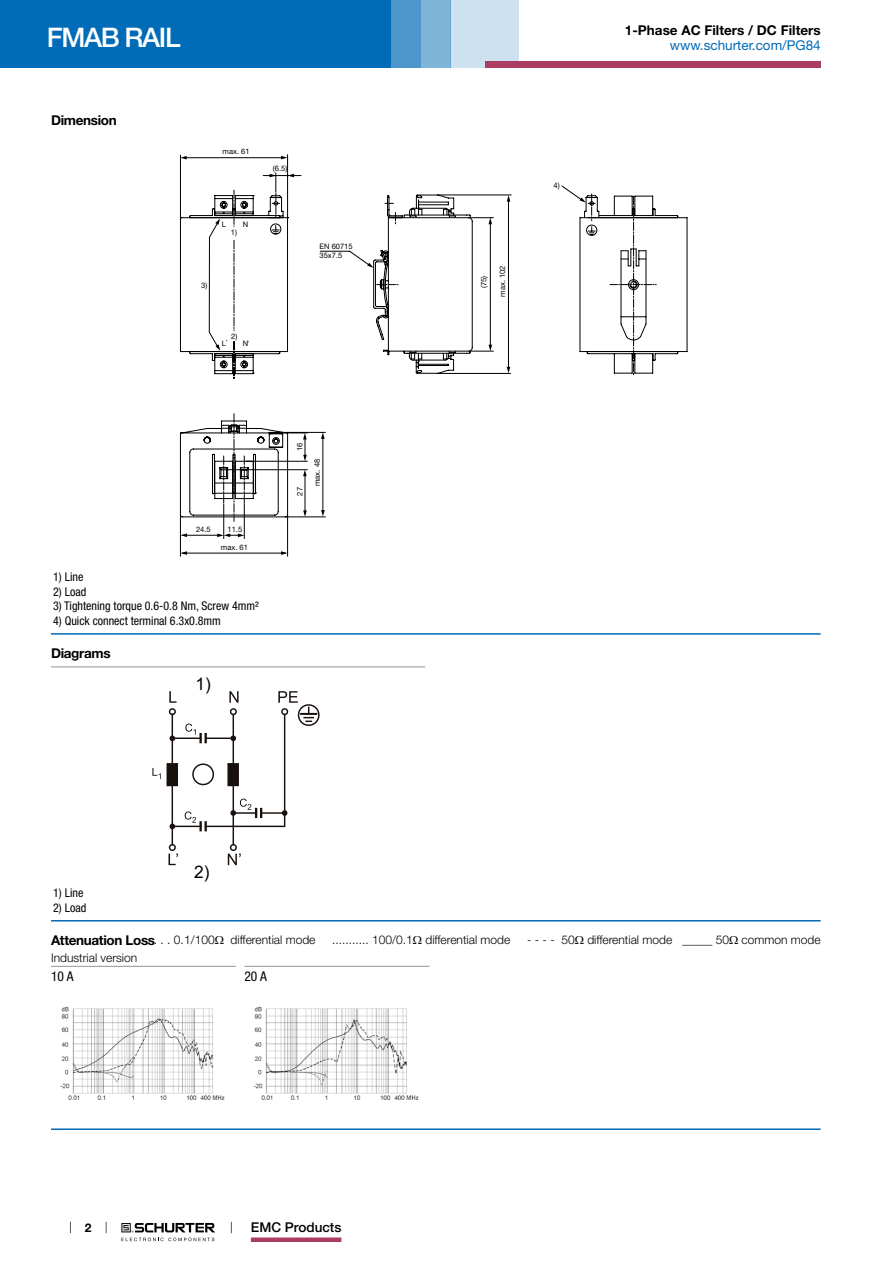
<style>
.page{position:relative;width:893px;height:1263px;background:#fff}
.page>*{position:absolute;margin:0;border:0;box-sizing:border-box;transform-origin:0 0}
.t1{font:500 27px "Helvetica Neue LT";letter-spacing:-.05em;color:#fff}
.t2{font:17.25px "Arial";color:#000}
.t3{font:700 13.5px "Helvetica Neue LT";color:#000}
.t4{font:13.5px "Helvetica Neue LT";color:#006bb6}
.t5{font:700 13.5px "Helvetica Neue LT";letter-spacing:-.025em;color:#000}
.t6{font:500 13.5px "Helvetica Neue LT";color:#000}
.t7{font:condensed 13.5px "Helvetica Neue LT";color:#000}
.t8{font:300 12px "Helvetica Neue LT";color:#000}
.t9{font:condensed 12px "Helvetica Neue LT";color:#000}
.t10{font:700 12px "Helvetica Neue LT";color:#000}
.t11{font:7.5px/9px "Helvetica Neue LT";color:#000}
.s1{font-family:"Myriad Pro"}
.s2{font-weight:700;font-size:13.5px}
.s3{font-family:"Arial Unicode MS";font-weight:400}
</style>
<div class="page">
<svg style="left:70px;top:1221px;width:1px;height:12px"></svg>
<svg style="left:121px;top:1223px;width:94px;height:18px"></svg>
<div style="left:0;top:0;width:391px;height:68px;background:#006bb6"></div>
<div style="left:421px;top:0;width:30px;height:68px;background:#80b5da"></div>
<div style="left:391px;top:0;width:30px;height:68px;background:#4d97cc"></div>
<div style="left:451px;top:0;width:68px;height:68px;background:#cde1f0"></div>
<div style="left:485px;top:62px;width:336px;height:6px;background:#aa3d61"></div>
<div style="left:251px;top:1237px;width:90px;height:5px;background:#aa3d61"></div>
<svg style="left:180px;top:195px;width:146px;height:323px"></svg>
<hr style="left:263px;top:175px;width:38px;height:1px;background:#000">
<hr style="left:187px;top:157px;width:97px;height:1px;background:#000">
<hr style="left:287px;top:155px;width:1px;height:63px;background:#000">
<hr style="left:180px;top:155px;width:1px;height:63px;background:#000">
<hr style="left:437px;top:373px;width:74px;height:1px;background:#000">
<hr style="left:508px;top:200px;width:1px;height:169px;background:#000">
<hr style="left:437px;top:195px;width:74px;height:1px;background:#000">
<svg style="left:226px;top:195px;width:77px;height:322px"></svg>
<svg style="left:270px;top:173px;width:10px;height:44px"></svg>
<svg style="left:281px;top:156px;width:6px;height:3px"></svg>
<svg style="left:181px;top:156px;width:6px;height:3px"></svg>
<svg style="left:507px;top:367px;width:3px;height:6px"></svg>
<svg style="left:507px;top:195px;width:3px;height:7px"></svg>
<svg style="left:303px;top:194px;width:190px;height:323px"></svg>
<svg style="left:209px;top:212px;width:15px;height:145px"></svg>
<svg style="left:180px;top:414px;width:108px;height:142px"></svg>
<svg style="left:562px;top:186px;width:117px;height:189px"></svg>
<hr style="left:51px;top:633px;width:770px;height:2px;background:#006bb6">
<hr style="left:51px;top:666px;width:374px;height:1px;background:#939598">
<svg style="left:167px;top:691px;width:153px;height:174px"></svg>
<svg style="left:152px;top:768px;width:9px;height:11px"></svg>
<hr style="left:51px;top:920px;width:770px;height:1px;background:#006bb6">
<hr style="left:51px;top:966px;width:185px;height:1px;background:#939598">
<img style="left:60px;top:1006px;width:165px;height:94px">
<hr style="left:244px;top:966px;width:185px;height:1px;background:#939598">
<img style="left:253px;top:1006px;width:166px;height:94px">
<hr style="left:51px;top:1128px;width:770px;height:2px;background:#006bb6">
<h1 class="t1" style="left:47px;top:21px;width:135px">FMAB RAIL</h1>
<p class="t5" style="left:51px;top:112px;width:67px">Dimension</p>
<p class="t11" style="left:223px;top:147px;width:29px">max. 61</p>
<p class="t11" style="left:222px;top:220px;width:6px">L</p>
<p class="t11" style="left:243px;top:220px;width:7px">N</p>
<p class="t11" style="left:231px;top:227px;width:8px">1)</p>
<p class="t11" style="left:201px;top:280px;width:8px">3)</p>
<p class="t11" style="left:231px;top:331px;width:8px">2)</p>
<p class="t11" style="left:222px;top:338px;width:7px">L<span class="s1">'</span></p>
<p class="t11" style="left:243px;top:338px;width:8px">N<span class="s1">'</span></p>
<p class="t11" style="left:273px;top:163px;width:16px">(6.5)</p>
<p class="t11" style="left:319px;top:242px;width:35px">EN 60715<br>35x7.5</p>
<p class="t11" style="left:196px;top:525px;width:16px">24.5</p>
<p class="t11" style="left:227px;top:525px;width:16px">11.5</p>
<p class="t11" style="left:221px;top:543px;width:29px">max. 61</p>
<p class="t9" style="left:53px;top:570px;width:32px">1) Line</p>
<p class="t9" style="left:53px;top:585px;width:35px">2) Load</p>
<p class="t9" style="left:53px;top:599px;width:207px">3) Tightening torque 0.6-0.8 Nm, Screw 4mm²</p>
<p class="t9" style="left:53px;top:613px;width:169px">4) Quick connect terminal 6.3x0.8mm</p>
<p class="t5" style="left:51px;top:645px;width:61px">Diagrams</p>
<h2 class="t2" style="left:196px;top:672px;width:17px">1)</h2>
<p class="t11" style="left:295px;top:451px;width:10px;rotate:-90deg">16</p>
<p class="t11" style="left:295px;top:496px;width:10px;rotate:-90deg">27</p>
<p class="t11" style="left:313px;top:486px;width:29px;rotate:-90deg">max. 48</p>
<h2 class="t2" style="left:194px;top:860px;width:17px">2)</h2>
<p class="t11" style="left:479px;top:288px;width:14px;rotate:-90deg">(75)</p>
<p class="t11" style="left:498px;top:297px;width:33px;rotate:-90deg">max. 102</p>
<p class="t11" style="left:554px;top:181px;width:8px">4)</p>
<p class="t3" style="left:625px;top:22px;width:197px">1-Phase AC Filters / DC Filters</p>
<p class="t4" style="left:670px;top:37px;width:152px">www.schurter.com/PG84</p>
<p class="t9" style="left:53px;top:886px;width:32px">1) Line</p>
<p class="t9" style="left:53px;top:900px;width:35px">2) Load</p>
<p class="t8" style="left:51px;top:932px;width:266px"><span class="s2">Attenuation Loss</span>. . . . . 0.1/100<span class="s3">Ω</span> differential mode</p>
<p class="t8" style="left:332px;top:932px;width:180px">........... 100/0.1<span class="s3">Ω</span> differential mode</p>
<p class="t8" style="left:527px;top:932px;width:295px">- - - - 50<span class="s3">Ω</span> differential mode _____ 50<span class="s3">Ω</span> common mode</p>
<p class="t8" style="left:51px;top:950px;width:88px">Industrial version</p>
<p class="t7" style="left:51px;top:968px;width:24px">10 A</p>
<p class="t7" style="left:244px;top:968px;width:24px">20 A</p>
<p class="t10" style="left:85px;top:1220px;width:8px">2</p>
<p class="t6" style="left:251px;top:1219px;width:92px">EMC Products</p>
</div>
